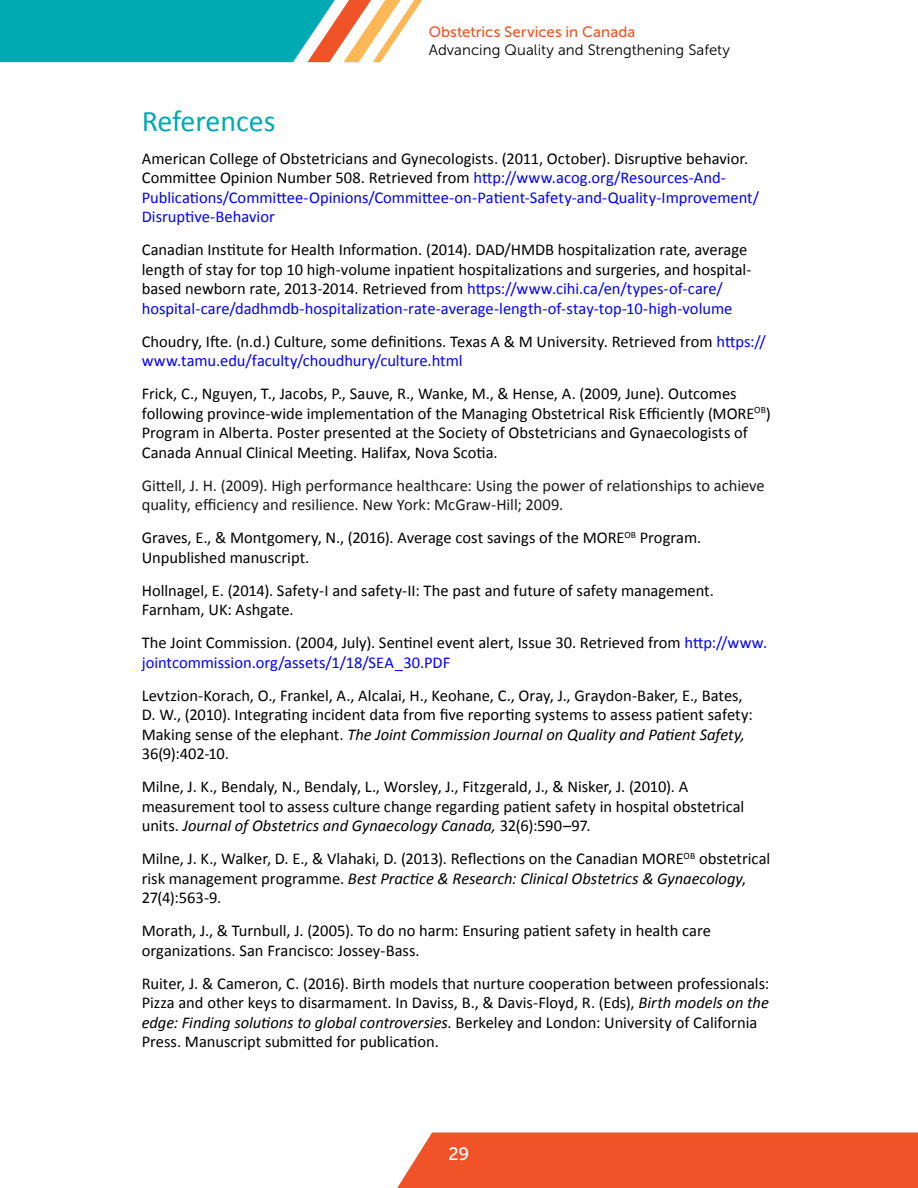
<style>
.page{position:relative;width:918px;height:1188px;background:#fff}
.page>*{position:absolute;margin:0;border:0;box-sizing:border-box;transform-origin:0 0}
.t1{font:30px "Calibri";color:#00aab3}
.t2{font:18px "Museo Sans 500";color:#fff}
.t3{font:16.5px/19.5px "Calibri";color:#000}
.t4{font:16.5px/19.5px "Calibri";color:#00f}
.t5{font:16.5px/19.5px "Calibri";letter-spacing:-.005em;color:#1a1a1a}
.t6{font:15px "Museo Sans 300";letter-spacing:.005em;color:#000}
.t7{font:15px "Museo Sans 500";letter-spacing:.005em;color:#f05328}
.s1{color:#000}
.s2{color:#00f}
.s3{font-style:italic}
</style>
<div class="page">
<div style="left:397px;top:1132px;width:521px;height:56px;background:#f05328"></div>
<svg style="left:0;top:0;width:422px;height:62px;background:#40b2b1"></svg>
<p class="t7" style="left:429px;top:23px;width:208px">Obstetrics Services in Canada</p>
<p class="t6" style="left:429px;top:42px;width:303px">Advancing Quality and Strengthening Safety</p>
<h1 class="t1" style="left:142px;top:102px;width:135px">References</h1>
<p class="t4" style="left:142px;top:148px;width:619px"><span class="s1">American College of Obstetricians and Gynecologists. (2011, October). Disruptive behavior.<br>Committee Opinion Number 508. Retrieved from</span> http://www.acog.org/Resources-And-Publications/Committee-Opinions/Committee-on-Patient-Safety-and-Quality-Improvement/ Disruptive-Behavior</p>
<p class="t3" style="left:142px;top:240px;width:611px">Canadian Institute for Health Information. (2014). DAD/HMDB hospitalization rate, average length of stay for top 10 high-volume inpatient hospitalizations and surgeries, and hospital&shy;based newborn rate, 2013-2014. Retrieved from <span class="s2">https://www.cihi.ca/en/types-of-care/ hospital-care/dadhmdb-hospitalization-rate-average-length-of-stay-top-10-high-volume</span></p>
<p class="t3" style="left:142px;top:331px;width:626px">Choudry, Ifte. (n.d.) Culture, some definitions. Texas A &amp; M University. Retrieved from <span class="s2">https:// www.tamu.edu/faculty/choudhury/culture.html</span></p>
<p class="t3" style="left:142px;top:384px;width:631px">Frick, C., Nguyen, T., Jacobs, P., Sauve, R., Wanke, M., &amp; Hense, A. (2009, June). Outcomes following province-wide implementation of the Managing Obstetrical Risk Efficiently (MORE<sup>OB</sup>)<br>Program in Alberta. Poster presented at the Society of Obstetricians and Gynaecologists of Canada Annual Clinical Meeting. Halifax, Nova Scotia.</p>
<p class="t5" style="left:142px;top:475px;width:625px">Gittell, J. H. (2009). High performance healthcare: Using the power of relationships to achieve quality, efficiency and resilience. New York: McGraw-Hill; 2009.</p>
<p class="t3" style="left:142px;top:528px;width:561px">Graves, E., &amp; Montgomery, N., (2016). Average cost savings of the MORE<sup>OB</sup> Program.<br>Unpublished manuscript.</p>
<p class="t3" style="left:142px;top:580px;width:574px">Hollnagel, E. (2014). Safety-I and safety-II: The past and future of safety management.<br>Farnham, UK: Ashgate.</p>
<p class="t3" style="left:142px;top:633px;width:627px">The Joint Commission. (2004, July). Sentinel event alert, Issue 30. Retrieved from <span class="s2">http://www. jointcommission.org/assets/1/18/SEA_30.PDF</span></p>
<p class="t3" style="left:142px;top:685px;width:613px">Levtzion-Korach, O., Frankel, A., Alcalai, H., Keohane, C., Oray, J., Graydon-Baker, E., Bates, D. W., (2010). Integrating incident data from five reporting systems to assess patient safety:<br>Making sense of the elephant. <span class="s3">The Joint Commission Journal on Quality and Patient Safety, </span>36(9):402-10.</p>
<p class="t3" style="left:142px;top:777px;width:604px">Milne, J. K., Bendaly, N., Bendaly, L., Worsley, J., Fitzgerald, J., &amp; Nisker, J. (2010). A measurement tool to assess culture change regarding patient safety in hospital obstetrical units. <span class="s3">Journal of Obstetrics and Gynaecology Canada,</span> 32(6):590–97.</p>
<p class="t3" style="left:142px;top:849px;width:630px">Milne, J. K., Walker, D. E., &amp; Vlahaki, D. (2013). Reflections on the Canadian MORE<sup>OB</sup> obstetrical risk management programme. <span class="s3">Best Practice &amp; Research: Clinical Obstetrics &amp; Gynaecology</span>,<br>27(4):563-9.</p>
<p class="t3" style="left:142px;top:921px;width:571px">Morath, J., &amp; Turnbull, J. (2005). To do no harm: Ensuring patient safety in health care organizations. San Francisco: Jossey-Bass.</p>
<p class="t3" style="left:142px;top:973px;width:629px">Ruiter, J. &amp; Cameron, C. (2016). Birth models that nurture cooperation between professionals:<br>Pizza and other keys to disarmament. In Daviss, B., &amp; Davis-Floyd, R. (Eds), <span class="s3">Birth models on the edge: Finding solutions to global controversies</span>. Berkeley and London: University of California Press. Manuscript submitted for publication.</p>
<p class="t2" style="left:449px;top:1144px;width:22px">29</p>
</div>
